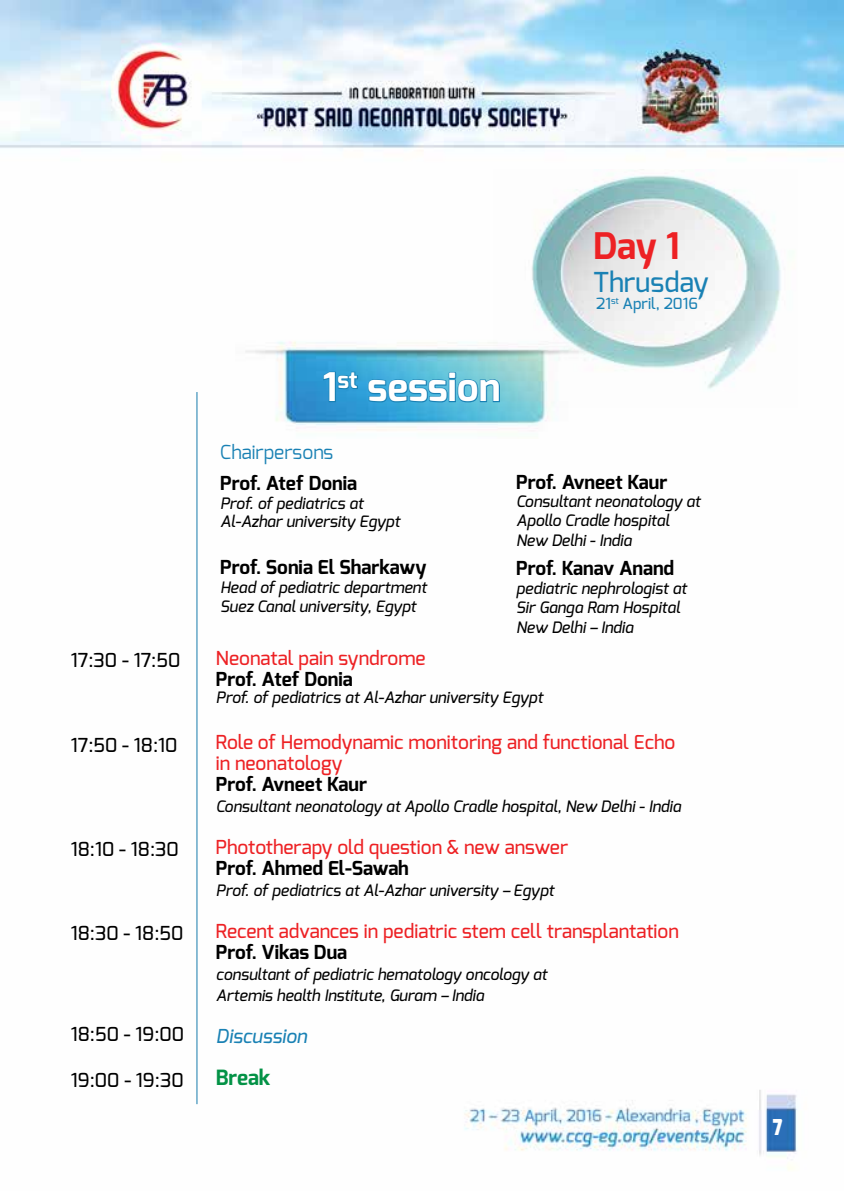
<style>
.page{position:relative;width:844px;height:1191px;background:#fff}
.page>*{position:absolute;margin:0;border:0;box-sizing:border-box;transform-origin:0 0}
.t1{font:700 39.38px "Exo";color:#fff}
.t2{font:700 36.57px "Exo";color:#ed2124}
.t3{font:500 27.47px "Exo";color:#1981b4}
.t4{font:900 21.88px "Exo";color:#fff;scale:.8 1}
.t5{font:700 21px "Exo";color:#039246}
.t6{font:500 19.25px/21px "Exo";color:#ed2124}
.t7{font:700 19.25px "Exo";color:#000}
.t8{font:500 19.25px "Exo";color:#000}
.t9{font:19.25px "Exo";color:#1981b4}
.t10{font:italic 500 19.25px "Exo";color:#1981b4}
.t11{font:italic 500 15.75px/19.2px "Exo";color:#000}
.t12{font:500 15.4px "Exo";color:#1981b4}
</style>
<div class="page">
<img style="left:0;top:0;width:843px;height:1170px">
<img style="left:191px;top:321px;width:427px;height:117px">
<img style="left:493px;top:169px;width:304px;height:238px">
<svg style="left:322px;top:371px;width:37px;height:32px"></svg>
<svg style="left:367px;top:371px;width:133px;height:32px;background:#43a9cf"></svg>
<hr style="left:197px;top:392px;width:1px;height:712px;background:#177bac">
<p class="t8" style="left:71px;top:647px;width:111px">17:30 - 17:50</p>
<p class="t8" style="left:71px;top:733px;width:108px">17:50 - 18:10</p>
<p class="t8" style="left:71px;top:836px;width:110px">18:10 - 18:30</p>
<p class="t8" style="left:71px;top:920px;width:114px">18:30 - 18:50</p>
<p class="t8" style="left:71px;top:1022px;width:115px">18:50 - 19:00</p>
<p class="t8" style="left:71px;top:1067px;width:114px">19:00 - 19:30</p>
<h1 class="t1" style="left:323px;top:362px;width:179px">1<sup>st</sup> session</h1>
<h2 class="t2" style="left:593px;top:223px;width:88px">Day 1</h2>
<h3 class="t3" style="left:593px;top:265px;width:117px">Thrusday</h3>
<p class="t12" style="left:596px;top:293px;width:103px">21<sup>st</sup> April, 2016</p>
<p class="t9" style="left:220px;top:439px;width:115px">Chairpersons</p>
<p class="t7" style="left:220px;top:471px;width:138px">Prof. Atef Donia</p>
<p class="t11" style="left:220px;top:494px;width:181px;line-height:17.8px">Prof. of pediatrics at<br>Al-Azhar university Egypt</p>
<p class="t7" style="left:220px;top:555px;width:208px">Prof. Sonia El Sharkawy</p>
<p class="t11" style="left:220px;top:578px;width:208px">Head of pediatric department<br>Suez Canal university, Egypt</p>
<p class="t6" style="left:216px;top:647px;width:211px">Neonatal pain syndrome</p>
<p class="t7" style="left:216px;top:666px;width:138px">Prof. Atef Donia</p>
<p class="t11" style="left:216px;top:688px;width:328px">Prof. of pediatrics at Al-Azhar university Egypt</p>
<p class="t6" style="left:216px;top:731px;width:461px">Role of Hemodynamic monitoring and functional Echo in neonatology</p>
<p class="t7" style="left:216px;top:771px;width:153px">Prof. Avneet Kaur</p>
<p class="t11" style="left:216px;top:796px;width:466px">Consultant neonatology at Apollo Cradle hospital, New Delhi - India</p>
<p class="t6" style="left:216px;top:836px;width:353px">Phototherapy old question &amp; new answer</p>
<p class="t7" style="left:216px;top:855px;width:194px">Prof. Ahmed El-Sawah</p>
<p class="t11" style="left:216px;top:880px;width:339px">Prof. of pediatrics at Al-Azhar university – Egypt</p>
<p class="t6" style="left:216px;top:920px;width:464px">Recent advances in pediatric stem cell transplantation</p>
<p class="t7" style="left:216px;top:939px;width:133px">Prof. Vikas Dua</p>
<p class="t11" style="left:216px;top:964px;width:332px;line-height:21px">consultant of pediatric hematology oncology at<br>Artemis health Institute, Guram – India</p>
<p class="t10" style="left:216px;top:1023px;width:93px">Discussion</p>
<h3 class="t5" style="left:216px;top:1064px;width:56px">Break</h3>
<p class="t7" style="left:516px;top:469px;width:153px">Prof. Avneet Kaur</p>
<p class="t11" style="left:516px;top:492px;width:186px">Consultant neonatology at<br>Apollo Cradle hospital<br>New Delhi - India</p>
<p class="t7" style="left:516px;top:556px;width:159px">Prof. Kanav Anand</p>
<p class="t11" style="left:516px;top:579px;width:172px">pediatric nephrologist at<br>Sir Ganga Ram Hospital<br>New Delhi – India</p>
<h3 class="t4" style="left:772px;top:1112px;width:14px">7</h3>
</div>
